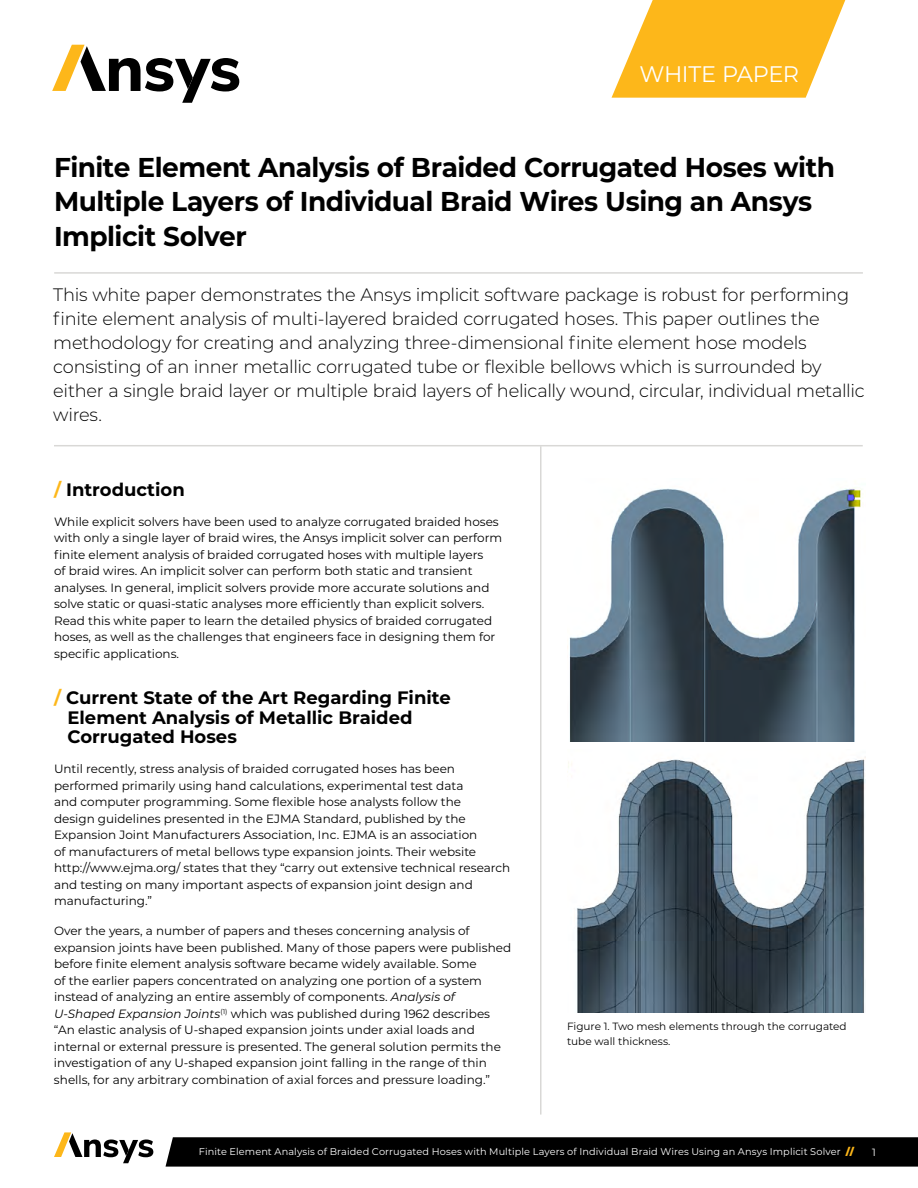
<style>
.page{position:relative;width:918px;height:1188px;background:#fff}
.page>*{position:absolute;margin:0;border:0;box-sizing:border-box;transform-origin:0 0}
.t1{font:700 27.3px/34.8px "Montserrat";letter-spacing:-.02em;color:#000}
.t2{font:22.5px "Montserrat";letter-spacing:-.02em;color:#fff}
.t3{font:300 18px/24px "Montserrat";letter-spacing:-.015em;color:#000}
.t4{font:700 18px/19.5px "Montserrat";color:#000}
.t5{font:12px/16.5px "Montserrat";color:#000}
.t6{font:10.5px/15px "Montserrat";color:#000}
.t7{font:10.5px "Montserrat";color:#fff}
.t8{font:9.75px "Montserrat";letter-spacing:.01em;color:#fff}
.s1{color:#fdb71a}
.s2{font-style:italic}
.s3{font-weight:900;color:#fdb71a}
</style>
<div class="page">
<svg style="left:52px;top:45px;width:187px;height:58px"></svg>
<svg style="left:166px;top:1137px;width:752px;height:30px;background:#060606"></svg>
<svg style="left:54px;top:1132px;width:99px;height:31px"></svg>
<svg style="left:612px;top:0;width:234px;height:98px"></svg>
<hr style="left:54px;top:445px;width:809px;height:1px;background:#d9d8d6">
<hr style="left:540px;top:446px;width:2px;height:669px;background:#d9d8d6">
<hr style="left:54px;top:272px;width:809px;height:2px;background:#d9d8d6">
<img style="left:567px;top:487px;width:295px;height:255px">
<img style="left:567px;top:757px;width:298px;height:255px">
<h2 class="t2" style="left:640px;top:59px;width:161px">WHITE PAPER</h2>
<h1 class="t1" style="left:54px;top:148px;width:782px">Finite Element Analysis of Braided Corrugated Hoses with<br>Multiple Layers of Individual Braid Wires Using an Ansys<br>Implicit Solver</h1>
<p class="t3" style="left:53px;top:282px;width:813px">This white paper demonstrates the Ansys implicit software package is robust for performing finite element analysis of multi-layered braided corrugated hoses. This paper outlines the methodology for creating and analyzing three-dimensional finite element hose models consisting of an inner metallic corrugated tube or flexible bellows which is surrounded by either a single braid layer or multiple braid layers of helically wound, circular, individual metallic wires.</p>
<h3 class="t4" style="left:54px;top:479px;width:132px"><span class="s1">/</span> Introduction</h3>
<p class="t5" style="left:54px;top:513px;width:450px">While explicit solvers have been used to analyze corrugated braided hoses with only a single layer of braid wires, the Ansys implicit solver can perform finite element analysis of braided corrugated hoses with multiple layers<br>of braid wires. An implicit solver can perform both static and transient analyses. In general, implicit solvers provide more accurate solutions and solve static or quasi-static analyses more efficiently than explicit solvers.<br>Read this white paper to learn the detailed physics of braided corrugated hoses, as well as the challenges that engineers face in designing them for specific applications.</p>
<h3 class="t4" style="left:68px;top:687px;width:385px;text-indent:-14px"><span class="s1">/</span> Current State of the Art Regarding Finite<br>Element Analysis of Metallic Braided<br>Corrugated Hoses</h3>
<p class="t5" style="left:54px;top:760px;width:458px">Until recently, stress analysis of braided corrugated hoses has been performed primarily using hand calculations, experimental test data<br>and computer programming. Some flexible hose analysts follow the<br>design guidelines presented in the EJMA Standard, published by the Expansion Joint Manufacturers Association, Inc. EJMA is an association<br>of manufacturers of metal bellows type expansion joints. Their website http://www.ejma.org/ states that they “carry out extensive technical research and testing on many important aspects of expansion joint design and manufacturing.”</p>
<p class="t5" style="left:54px;top:922px;width:459px">Over the years, a number of papers and theses concerning analysis of expansion joints have been published. Many of those papers were published before finite element analysis software became widely available. Some<br>of the earlier papers concentrated on analyzing one portion of a system instead of analyzing an entire assembly of components. <span class="s2">Analysis of U-Shaped Expansion Joints</span><sup>(1)</sup> which was published during 1962 describes “An elastic analysis of U-shaped expansion joints under axial loads and internal or external pressure is presented. The general solution permits the investigation of any U-shaped expansion joint falling in the range of thin shells, for any arbitrary combination of axial forces and pressure loading.”</p>
<p class="t6" style="left:567px;top:1019px;width:281px">Figure 1. Two mesh elements through the corrugated tube wall thickness.</p>
<p class="t8" style="left:199px;top:1145px;width:657px">Finite Element Analysis of Braided Corrugated Hoses with Multiple Layers of Individual Braid Wires Using an Ansys Implicit Solver <span class="s3">//</span></p>
<p class="t7" style="left:872px;top:1145px;width:5px">1</p>
</div>
